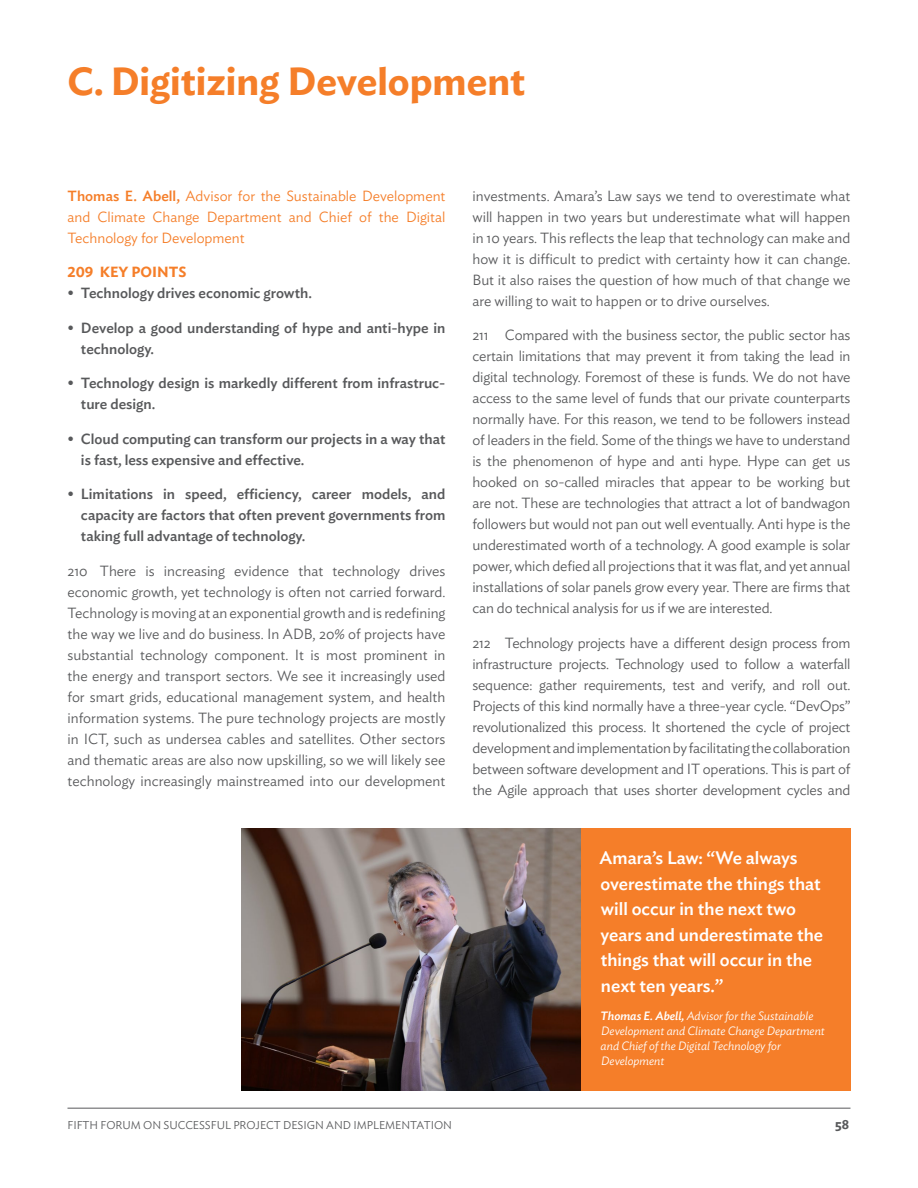
<style>
.page{position:relative;width:918px;height:1188px;background:#fff}
.page>*{position:absolute;margin:0;border:0;box-sizing:border-box;transform-origin:0 0}
.t1{font:600 39px "Ideal Sans";color:#f57e29}
.t2{font:500 18px/25.5px "Ideal Sans";color:#fff}
.t3{font:300 14.7px/21px "Ideal Sans";letter-spacing:-.01em;color:#58595b;text-align:justify}
.t4{font:500 14.7px/21px "Ideal Sans";color:#58595b}
.t5{font:300 14.7px/21px "Ideal Sans";color:#f57e29;text-align:justify}
.t6{font:600 14.7px "Ideal Sans";color:#f57e29}
.t7{font:600 13.5px "Ideal Sans";color:#58595b}
.t8{font:italic 300 12px/15px "Ideal Sans";color:#fff}
.t9{font:300 11.25px "Ideal Sans";color:#58595b}
.s1{font-weight:500}
</style>
<div class="page">
<hr style="left:68px;top:1108px;width:782px;height:1px;background:#58595b">
<div style="left:578px;top:828px;width:272px;height:263px;background:#f57e29"></div>
<img style="left:242px;top:828px;width:338px;height:263px">
<h1 class="t1" style="left:68px;top:51px;width:459px">C. Digitizing Development</h1>
<p class="t5" style="left:68px;top:184px;width:380px"><span class="s1">Thomas E. Abell,</span> Advisor for the Sustainable Development and Climate Change Department and Chief of the Digital Technology for Development</p>
<p class="t6" style="left:68px;top:261px;width:120px">209 KEY POINTS</p>
<p class="t4" style="left:68px;top:281px;width:246px">• Technology drives economic growth.</p>
<p class="t4" style="left:81px;top:316px;width:366px;text-indent:-13px">• Develop a good understanding of hype and anti-hype in technology.</p>
<p class="t4" style="left:81px;top:371px;width:366px;text-indent:-13px">• Technology design is markedly different from infrastruc&shy;ture design.</p>
<p class="t4" style="left:81px;top:427px;width:366px;text-indent:-13px">• Cloud computing can transform our projects in a way that is fast, less expensive and effective.</p>
<p class="t4" style="left:81px;top:482px;width:366px;text-align:justify;text-indent:-13px">• Limitations in speed, efficiency, career models, and capacity are factors that often prevent governments from taking full advantage of technology.</p>
<p class="t3" style="left:68px;top:559px;width:380px">210 There is increasing evidence that technology drives economic growth, yet technology is often not carried forward.<br>Technology is moving at an exponential growth and is redefining the way we live and do business. In ADB, 20% of projects have substantial technology component. It is most prominent in the energy and transport sectors. We see it increasingly used for smart grids, educational management system, and health information systems. The pure technology projects are mostly in ICT, such as undersea cables and satellites. Other sectors and thematic areas are also now upskilling, so we will likely see technology increasingly mainstreamed into our development</p>
<p class="t3" style="left:472px;top:184px;width:380px">investments. Amara’s Law says we tend to overestimate what will happen in two years but underestimate what will happen in 10 years. This reflects the leap that technology can make and how it is difficult to predict with certainty how it can change.<br>But it also raises the question of how much of that change we are willing to wait to happen or to drive ourselves.</p>
<p class="t3" style="left:472px;top:323px;width:380px">211 Compared with the business sector, the public sector has certain limitations that may prevent it from taking the lead in digital technology. Foremost of these is funds. We do not have access to the same level of funds that our private counterparts normally have. For this reason, we tend to be followers instead of leaders in the field. Some of the things we have to understand is the phenomenon of hype and anti hype. Hype can get us hooked on so-called miracles that appear to be working but are not. These are technologies that attract a lot of bandwagon followers but would not pan out well eventually. Anti hype is the underestimated worth of a technology. A good example is solar power, which defied all projections that it was flat, and yet annual installations of solar panels grow every year. There are firms that can do technical analysis for us if we are interested.</p>
<p class="t3" style="left:472px;top:631px;width:380px">212 Technology projects have a different design process from infrastructure projects. Technology used to follow a waterfall sequence: gather requirements, test and verify, and roll out.<br>Projects of this kind normally have a three-year cycle. “DevOps” revolutionalized this process. It shortened the cycle of project development and implementation by facilitating the collaboration between software development and IT operations. This is part of the Agile approach that uses shorter development cycles and</p>
<p class="t2" style="left:600px;top:844px;width:225px">Amara’s Law: “We always overestimate the things that will occur in the next two years and underestimate the things that will occur in the next ten years.”</p>
<p class="t8" style="left:601px;top:1008px;width:226px"><span class="s1">Thomas E. Abell,</span> Advisor for the Sustainable Development and Climate Change Department and Chief of the Digital Technology for Development</p>
<p class="t9" style="left:68px;top:1116px;width:386px">FIFTH FORUM ON SUCCESSFUL PROJECT DESIGN AND IMPLEMENTATION</p>
<p class="t7" style="left:835px;top:1113px;width:15px">58</p>
</div>
